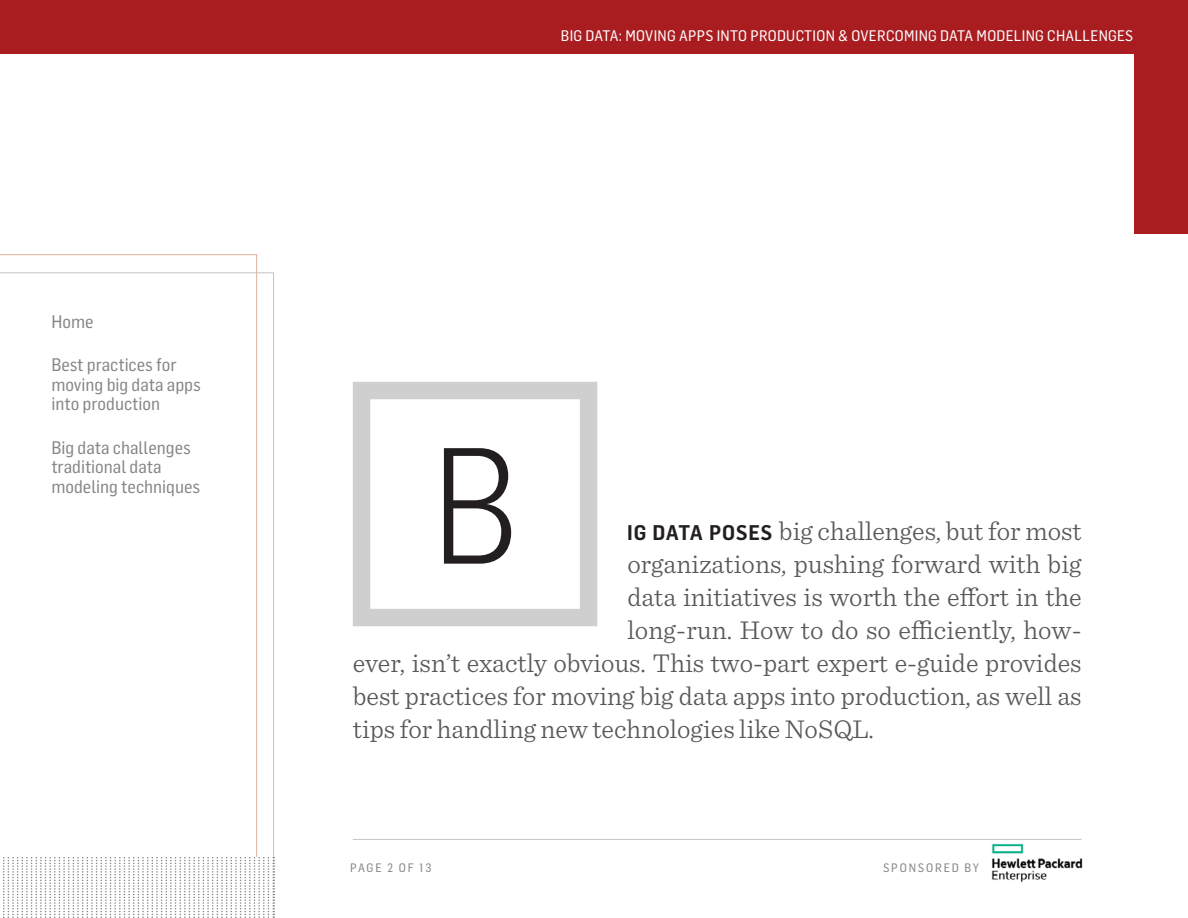
<style>
.page{position:relative;width:1188px;height:918px;background:#fff}
.page>*{position:absolute;margin:0;border:0;box-sizing:border-box;transform-origin:0 0}
.t1{font:300 162px "Flama Semicondensed";color:#231f20}
.Intro{font:300 27px "Sentinel";color:#57585a}
.t2{font:17.85px/19.5px "Flama Semicondensed Basic";color:#858688}
.t3{font:15px "Flama Semicondensed Basic";letter-spacing:.02em;color:#fff}
.t4{font:12px "Flama Semicondensed Basic";letter-spacing:.15em;color:#858688}
.s1{font-family:"Flama Semicondensed";font-weight:600;font-size:20.85px;color:#231f20}
</style>
<div class="page">
<svg style="left:0;top:272px;width:274px;height:585px"></svg>
<hr style="left:353px;top:839px;width:728px;height:1px;background:#c3c4c6">
<img style="left:991px;top:843px;width:92px;height:40px">
<div style="left:1134px;top:0;width:54px;height:234px;background:#a91d21"></div>
<div style="left:0;top:0;width:1188px;height:54px;background:#a91d21"></div>
<svg style="left:3px;top:857px;width:271px;height:61px"></svg>
<div style="left:353px;top:382px;width:244px;height:244px;border:17px solid #cfcfd0"></div>
<p class="t2" style="left:51px;top:311px;width:44px">Home</p>
<p class="t2" style="left:51px;top:354px;width:151px">Best practices for moving big data apps into production</p>
<p class="t2" style="left:51px;top:437px;width:150px">Big data challenges traditional data modeling techniques</p>
<p class="t3" style="left:561px;top:26px;width:574px">BIG DATA: MOVING APPS INTO PRODUCTION &amp; OVERCOMING DATA MODELING CHALLENGES</p>
<p class="t1" style="left:431px;top:403px;width:90px">B</p>
<p class="Intro" style="left:627px;top:511px;width:456px"><span class="s1">IG DATA POSES</span> big challenges, but for most</p>
<p class="Intro" style="left:627px;top:544px;width:456px">organizations, pushing forward with big</p>
<p class="Intro" style="left:627px;top:577px;width:456px">data initiatives is worth the effort in the</p>
<p class="Intro" style="left:627px;top:610px;width:456px">long-run. How to do so efficiently, how-</p>
<p class="Intro" style="left:353px;top:643px;width:730px">ever, isn’t exactly obvious. This two-part expert e-guide provides</p>
<p class="Intro" style="left:353px;top:676px;width:730px">best practices for moving big data apps into production, as well as</p>
<p class="Intro" style="left:353px;top:709px;width:523px">tips for handling new technologies like NoSQL.</p>
<p class="t4" style="left:350px;top:860px;width:83px">PAGE 2 OF 13</p>
<p class="t4" style="left:883px;top:860px;width:98px">SPONSORED BY</p>
</div>
